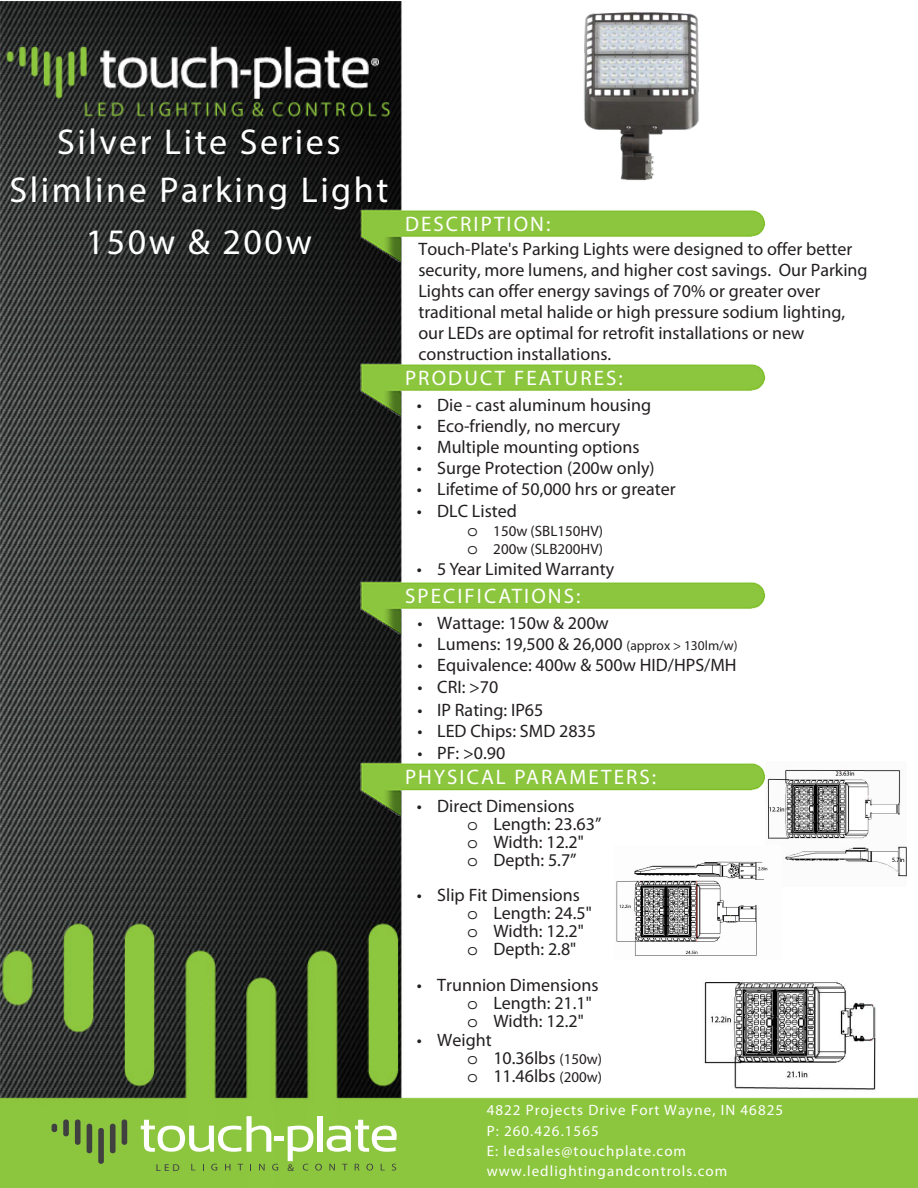
<style>
.page{position:relative;width:918px;height:1188px;background:#fff}
.page>*{position:absolute;margin:0;border:0;box-sizing:border-box;transform-origin:0 0}
.t1{font:36px/50.2px "Myriad Pro";letter-spacing:.07em;color:#fff;text-align:center}
.t2{font:21px "Myriad Pro";letter-spacing:.1em;color:#fff}
.t3{font:18px/18px "Myriad Pro";color:#231f20}
.TOC_Text{font:15px/20.4px "Myriad Pro";letter-spacing:.07em;color:#fff}
.t4{font:15px/17.4px "Myriad Pro";color:#231f20}
.t5{font:9.9px "Myriad Pro";color:#404041;scale:1.1 1}
.s1{font-family:"Courier Std";font-size:18px}
.s2{font-size:13.5px}
.s3{font-family:"Courier Std"}
.s4{font-size:15px}
</style>
<div class="page">
<img style="left:0;top:1px;width:918px;height:1187px">
<img style="left:360px;top:761px;width:405px;height:55px">
<img style="left:360px;top:579px;width:405px;height:56px">
<img style="left:360px;top:362px;width:405px;height:55px">
<img style="left:360px;top:208px;width:405px;height:55px">
<svg style="left:191px;top:1164px;width:4px;height:6px"></svg>
<svg style="left:211px;top:1164px;width:6px;height:7px"></svg>
<svg style="left:225px;top:1164px;width:5px;height:6px"></svg>
<svg style="left:238px;top:1164px;width:5px;height:6px"></svg>
<svg style="left:259px;top:1164px;width:6px;height:6px"></svg>
<svg style="left:272px;top:1164px;width:6px;height:7px"></svg>
<hr style="left:274px;top:1136px;width:10px;height:4px;background:#fff">
<svg style="left:247px;top:1116px;width:24px;height:36px"></svg>
<div style="left:317px;top:1116px;width:6px;height:36px;background:#fff"></div>
<svg style="left:141px;top:1120px;width:100px;height:32px"></svg>
<svg style="left:288px;top:1120px;width:110px;height:51px"></svg>
<div style="left:52px;top:1124px;width:5px;height:8px;background:#404041;border-radius:3px"></div>
<div style="left:63px;top:1119px;width:6px;height:17px;background:#404041;border-radius:3px"></div>
<div style="left:75px;top:1119px;width:6px;height:26px;background:#404041;border-radius:3px"></div>
<div style="left:87px;top:1124px;width:5px;height:29px;background:#404041;border-radius:3px"></div>
<div style="left:98px;top:1128px;width:6px;height:36px;background:#404041;border-radius:3px"></div>
<div style="left:110px;top:1124px;width:6px;height:29px;background:#404041;border-radius:3px"></div>
<div style="left:122px;top:1119px;width:5px;height:26px;background:#404041;border-radius:3px"></div>
<img style="left:435px;top:1px;width:414px;height:246px">
<img style="left:766px;top:761px;width:141px;height:125px">
<img style="left:615px;top:845px;width:166px;height:114px">
<img style="left:702px;top:971px;width:197px;height:121px">
<h1 class="t1" style="left:9px;top:116px;width:380px">Silver Lite Series<br>Slimline Parking Light<br>150w &amp; 200w</h1>
<p class="t2" style="left:405px;top:211px;width:147px">DESCRIPTION:</p>
<p class="t3" style="left:418px;top:238px;width:451px;line-height:21px">Touch-Plate's Parking Lights were designed to offer better security, more lumens, and higher cost savings. Our Parking Lights can offer energy savings of 70% or greater over traditional metal halide or high pressure sodium lighting, our LEDs are optimal for retrofit installations or new construction installations.</p>
<p class="t2" style="left:405px;top:365px;width:219px">PRODUCT FEATURES:</p>
<p class="t3" style="left:417px;top:396px;width:236px">• Die - cast aluminum housing</p>
<p class="t3" style="left:417px;top:417px;width:205px">• Eco-friendly, no mercury</p>
<p class="t3" style="left:417px;top:438px;width:224px">• Multiple mounting options</p>
<p class="t3" style="left:417px;top:458px;width:239px">• Surge Protection (200w only)</p>
<p class="t3" style="left:417px;top:480px;width:260px">• Lifetime of 50,000 hrs or greater</p>
<p class="t3" style="left:417px;top:502px;width:102px">• DLC Listed</p>
<p class="t4" style="left:467px;top:522px;width:137px"><span class="s1">o</span> 150w (SBL150HV) <span class="s1">o</span> 200w (SLB200HV)</p>
<p class="t3" style="left:417px;top:559px;width:199px">• 5 Year Limited Warranty</p>
<p class="t3" style="left:418px;top:614px;width:193px">• Wattage: 150w &amp; 200w</p>
<p class="t3" style="left:418px;top:634px;width:322px">• Lumens: 19,500 &amp; 26,000 <span class="s2">(approx &gt; 130lm/w)</span></p>
<p class="t3" style="left:418px;top:656px;width:321px">• Equivalence: 400w &amp; 500w HID/HPS/MH</p>
<p class="t3" style="left:418px;top:677px;width:82px">• CRI: &gt;70</p>
<p class="t3" style="left:418px;top:701px;width:127px">• IP Rating: IP65</p>
<p class="t3" style="left:418px;top:722px;width:180px">• LED Chips: SMD 2835</p>
<p class="t3" style="left:418px;top:744px;width:89px">• PF: &gt;0.90</p>
<p class="t3" style="left:467px;top:796px;width:136px;text-indent:-50px">• Direct Dimensions<br><span class="s3">o</span> Length: 23.63” <span class="s3">o</span> Width: 12.2"<br><span class="s3">o</span> Depth: 5.7”</p>
<p class="t3" style="left:467px;top:886px;width:126px;text-indent:-50px">• Slip Fit Dimensions <span class="s3">o</span> Length: 24.5" <span class="s3">o</span> Width: 12.2" <span class="s3">o</span> Depth: 2.8"</p>
<p class="t3" style="left:467px;top:976px;width:133px;text-indent:-50px">• Trunnion Dimensions <span class="s3">o</span> Length: 21.1" <span class="s3">o</span> Width: 12.2"</p>
<p class="t3" style="left:467px;top:1030px;width:136px;text-indent:-50px">• Weight<br><span class="s3">o</span> 10.36lbs <span class="s4">(150w) </span><span class="s3">o</span> 11.46lbs <span class="s4">(200w)</span></p>
<p class="t2" style="left:405px;top:583px;width:177px">SPECIFICATIONS:</p>
<p class="t2" style="left:405px;top:764px;width:253px">PHYSICAL PARAMETERS:</p>
<p class="TOC_Text" style="left:487px;top:1099px;width:298px">4822 Projects Drive Fort Wayne, IN 46825<br>P: 260.426.1565<br>E: ledsales@touchplate.com</p>
<p class="t5" style="left:156px;top:1161px;width:23px">LED</p>
<p class="t5" style="left:287px;top:1161px;width:7px">&amp;</p>
<p class="TOC_Text" style="left:487px;top:1160px;width:242px">www.ledlightingandcontrols.com</p>
</div>
